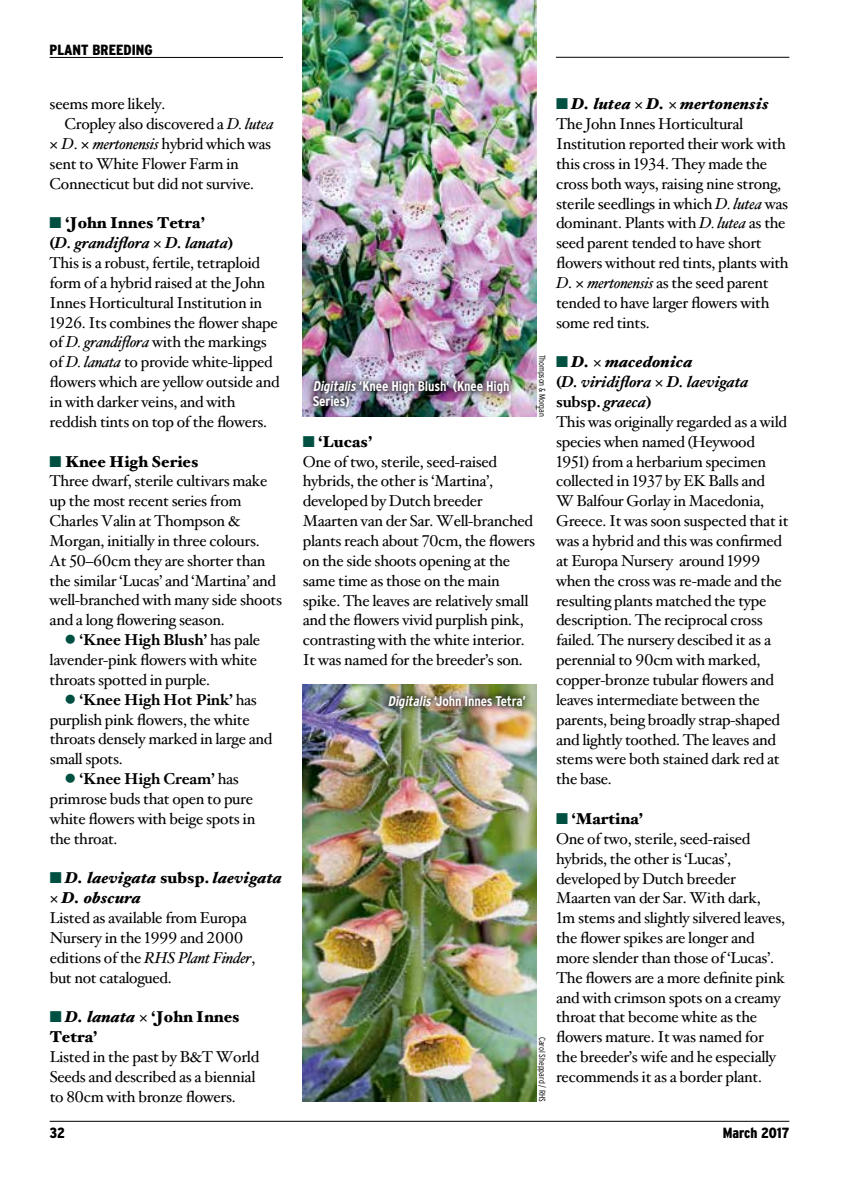
<style>
.page{position:relative;width:844px;height:1191px;background:#fff}
.page>*{position:absolute;margin:0;border:0;box-sizing:border-box;transform-origin:0 0}
.t1{font:15.75px/19.8px "Hoefler Text";letter-spacing:-.02em;color:#000}
.t2{font:italic 900 15.75px/19.8px "Hoefler Text";color:#000}
.t3{font:900 15.75px/19.8px "Hoefler Text";color:#000}
.t4{font:900 condensed 14.7px "Interstate";color:#000}
.t5{font:700 condensed 14px/14.9px "Interstate";letter-spacing:-.01em;color:#fff}
.t6{font:300 condensed 8.75px "Interstate";letter-spacing:-.005em;color:#000}
.s1{font-style:italic}
.s2{color:#005042}
.s3{font-weight:900}
.s4{font-weight:700}
.s5{font-weight:700;font-style:italic}
.s6{font-style:normal}
.s7{font-weight:900;font-style:italic}
</style>
<div class="page">
<hr style="left:50px;top:1121px;width:739px;height:1px;background:#000">
<hr style="left:50px;top:57px;width:233px;height:1px;background:#000">
<img style="left:303px;top:0;width:233px;height:417px">
<hr style="left:556px;top:57px;width:233px;height:1px;background:#000">
<div style="left:304px;top:372px;width:213px;height:43px;background:#000;opacity:.5"></div>
<img style="left:303px;top:685px;width:233px;height:416px">
<div style="left:380px;top:687px;width:153px;height:30px;background:#000;opacity:.5"></div>
<p class="t4" style="left:50px;top:42px;width:105px">PLANT BREEDING</p>
<p class="t1" style="left:50px;top:94px;width:117px">seems more likely.</p>
<p class="t1" style="left:64px;top:114px;width:210px">Cropley also discovered a <span class="s1">D. lutea</span></p>
<p class="t1" style="left:62px;top:134px;width:211px"><span class="s1">D</span>. <span class="s1">mertonensis</span> hybrid which was</p>
<p class="t1" style="left:50px;top:154px;width:191px">sent to White Flower Farm in</p>
<p class="t1" style="left:50px;top:174px;width:206px">Connecticut but did not survive.</p>
<p class="t1" style="left:50px;top:214px;width:231px"><span class="s2">■</span> <span class="s3">‘John Innes Tetra’<br></span><span class="s4">(</span><span class="s5">D. grandiflora D. lanata</span><span class="s4">)<br></span>This is a robust, fertile, tetraploid form of a hybrid raised at the John Innes Horticultural Institution in 1926. Its combines the flower shape of <span class="s1">D. grandiflora</span> with the markings of <span class="s1">D. lanata</span> to provide white-lipped flowers which are yellow outside and in with darker veins, and with reddish tints on top of the flowers.</p>
<p class="t1" style="left:50px;top:452px;width:234px"><span class="s2">■</span> <span class="s3">Knee High Series<br></span>Three dwarf, sterile cultivars make up the most recent series from<br>Charles Valin at Thompson &amp;<br>Morgan, initially in three colours.<br>At 50–60cm they are shorter than the similar ‘Lucas’ and ‘Martina’ and well-branched with many side shoots and a long flowering season.</p>
<p class="t1" style="left:50px;top:630px;width:212px;text-indent:15px"><span class="s2">●</span> <span class="s4">‘Knee High Blush’</span> has pale lavender-pink flowers with white throats spotted in purple.</p>
<p class="t1" style="left:50px;top:690px;width:224px;text-indent:15px"><span class="s2">●</span> <span class="s4">‘Knee High Hot Pink’</span> has purplish pink flowers, the white throats densely marked in large and small spots.</p>
<p class="t1" style="left:50px;top:769px;width:207px;text-indent:15px"><span class="s2">●</span> <span class="s4">‘Knee High Cream’</span> has primrose buds that open to pure white flowers with beige spots in the throat.</p>
<p class="t2" style="left:62px;top:868px;width:222px;text-indent:-12px"><span class="s2">■</span> D. laevigata <span class="s6">subsp.</span> laevigata<br>D. obscura</p>
<p class="t1" style="left:50px;top:908px;width:207px">Listed as available from Europa<br>Nursery in the 1999 and 2000 editions of the <span class="s1">RHS Plant Finder</span>, but not catalogued.</p>
<p class="t3" style="left:50px;top:1007px;width:192px"><span class="s2">■</span> <span class="s1">D. lanata</span> ‘John Innes<br>Tetra’</p>
<p class="t1" style="left:50px;top:1047px;width:211px">Listed in the past by B&amp;T World<br>Seeds and described as a biennial to 80cm with bronze flowers.</p>
<p class="t5" style="left:313px;top:378px;width:198px"><span class="s1">Digitalis</span> ‘Knee High Blush’ (Knee High<br>Series)</p>
<p class="t6" style="left:547px;top:354px;width:64px;rotate:90deg">Thompson &amp; Morgan</p>
<p class="t1" style="left:303px;top:432px;width:234px"><span class="s2">■</span> <span class="s3">‘Lucas’<br></span>One of two, sterile, seed-raised hybrids, the other is ‘Martina’, developed by Dutch breeder<br>Maarten van der Sar. Well-branched plants reach about 70cm, the flowers on the side shoots opening at the same time as those on the main spike. The leaves are relatively small and the flowers vivid purplish pink, contrasting with the white interior.<br>It was named for the breeder’s son.</p>
<p class="t5" style="left:388px;top:693px;width:140px"><span class="s1">Digitalis</span> ‘John Innes Tetra’</p>
<p class="t6" style="left:547px;top:1036px;width:66px;rotate:90deg">Carol Sheppard / RHS</p>
<p class="t1" style="left:556px;top:95px;width:234px"><span class="s2">■</span> <span class="s7">D. lutea D. mertonensis<br></span>The John Innes Horticultural<br>Institution reported their work with this cross in 1934. They made the cross both ways, raising nine strong, sterile seedlings in which <span class="s1">D. lutea</span> was dominant. Plants with <span class="s1">D. lutea</span> as the seed parent tended to have short flowers without red tints, plants with<br><span class="s1">D</span>. <span class="s1">mertonensis</span> as the seed parent tended to have larger flowers with some red tints.</p>
<p class="t1" style="left:556px;top:353px;width:234px"><span class="s2">■</span> <span class="s7">D. macedonica<br></span><span class="s4">(</span><span class="s5">D. viridiflora D. laevigata </span><span class="s4">subsp.</span> <span class="s5">graeca</span><span class="s4">)<br></span>This was originally regarded as a wild species when named (Heywood<br>1951) from a herbarium specimen collected in 1937 by EK Balls and<br>W Balfour Gorlay in Macedonia,<br>Greece. It was soon suspected that it was a hybrid and this was confirmed at Europa Nursery around 1999 when the cross was re-made and the resulting plants matched the type description. The reciprocal cross failed. The nursery descibed it as a perennial to 90cm with marked, copper-bronze tubular flowers and leaves intermediate between the parents, being broadly strap-shaped and lightly toothed. The leaves and stems were both stained dark red at the base.</p>
<p class="t1" style="left:556px;top:809px;width:230px"><span class="s2">■</span> <span class="s3">‘Martina’<br></span>One of two, sterile, seed-raised hybrids, the other is ‘Lucas’, developed by Dutch breeder<br>Maarten van der Sar. With dark,<br>1m stems and slightly silvered leaves, the flower spikes are longer and more slender than those of ‘Lucas’.<br>The flowers are a more definite pink and with crimson spots on a creamy throat that become white as the flowers mature. It was named for the breeder’s wife and he especially recommends it as a border plant.</p>
<p class="t4" style="left:50px;top:1125px;width:17px">32</p>
<p class="t4" style="left:722px;top:1125px;width:68px">March 2017</p>
</div>
